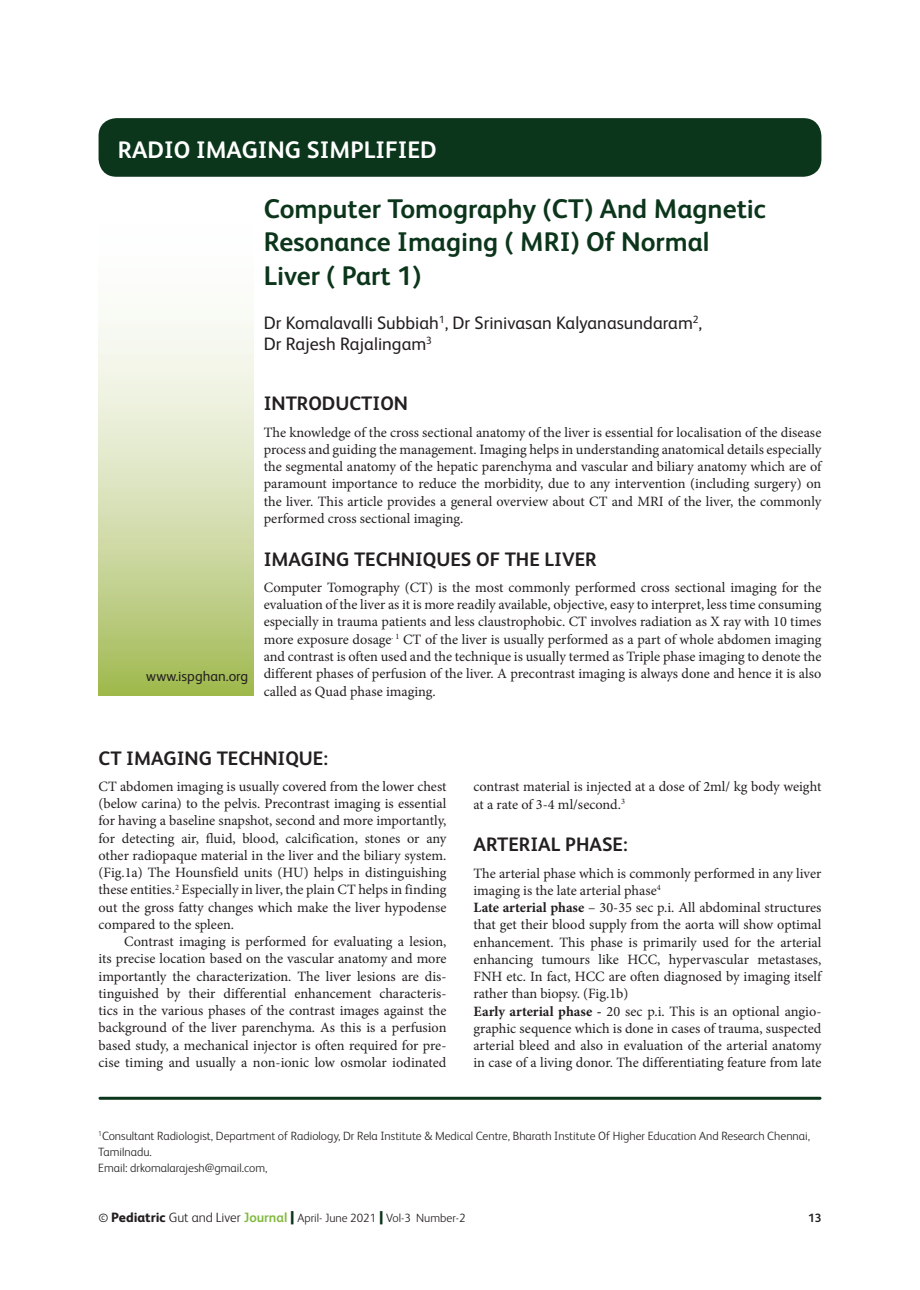
<style>
.page{position:relative;width:920px;height:1290px;background:#fff}
.page>*{position:absolute;margin:0;border:0;box-sizing:border-box;transform-origin:0 0}
.t1{font:700 27px/33.8px "FS Albert Pro";color:#0c361b}
.t2{font:700 23.85px "FS Albert Pro";color:#fff}
.t3{font:700 19.5px "FS Albert Pro";color:#231f20}
.t4{font:18px/21px "FS Albert Pro";color:#231f20}
.t5{font:14.25px/17.2px "Minion Pro";color:#231f20;text-align:justify}
.t6{font:14.25px "FS Albert Pro";color:#231f20}
.t7{font:300 12px/16.2px "FS Albert Pro";color:#231f20}
.t8{font:700 12px "FS Albert Pro";color:#231f20}
.s1{font-weight:700}
.s2{font-weight:400}
.s3{font-weight:800;font-size:13.5px}
.s4{font-size:13.5px}
.s5{font-weight:700;font-size:13.5px;color:#82ba40}
.s6{font-weight:800;font-size:18px;color:#0c361b}
</style>
<div class="page">
<div style="left:99px;top:118px;width:722px;height:59px;background:#0c361b;border-radius:18px"></div>
<hr style="left:99px;top:1097px;width:722px;height:3px;background:#0c361b;border-radius:2px">
<svg style="left:99px;top:319px;width:155px;height:376px;background:#d3deaf"></svg>
<h2 class="t2" style="left:118px;top:133px;width:320px">RADIO IMAGING SIMPLIFIED</h2>
<h1 class="t1" style="left:264px;top:190px;width:504px">Computer Tomography (CT) And Magnetic<br>Resonance Imaging ( MRI) Of Normal<br>Liver ( Part 1)</h1>
<p class="t4" style="left:264px;top:311px;width:440px">Dr Komalavalli Subbiah<sup>1</sup>, Dr Srinivasan Kalyanasundaram<sup>2</sup>,<br>Dr Rajesh Rajalingam<sup>3</sup></p>
<p class="t6" style="left:146px;top:666px;width:103px">www.ispghan.org</p>
<h3 class="t3" style="left:264px;top:390px;width:146px">INTRODUCTION</h3>
<p class="t5" style="left:264px;top:424px;width:559px">The knowledge of the cross sectional anatomy of the liver is essential for localisation of the disease process and guiding the management. Imaging helps in understanding anatomical details especially the segmental anatomy of the hepatic parenchyma and vascular and biliary anatomy which are of paramount importance to reduce the morbidity, due to any intervention (including surgery) on the liver. This article provides a general overview about CT and MRI of the liver, the commonly performed cross sectional imaging.</p>
<h3 class="t3" style="left:264px;top:545px;width:335px">IMAGING TECHNIQUES OF THE LIVER</h3>
<p class="t5" style="left:264px;top:579px;width:559px">Computer Tomography (CT) is the most commonly performed cross sectional imaging for the evaluation of the liver as it is more readily available, objective, easy to interpret, less time consuming especially in trauma patients and less claustrophobic. CT involves radiation as X ray with 10 times more exposure dosage<sup>.</sup> <sup>1</sup> CT of the liver is usually performed as a part of whole abdomen imaging and contrast is often used and the technique is usually termed as Triple phase imaging to denote the different phases of perfusion of the liver. A precontrast imaging is always done and hence it is also called as Quad phase imaging.</p>
<h3 class="t3" style="left:99px;top:744px;width:231px">CT IMAGING TECHNIQUE:</h3>
<p class="t5" style="left:99px;top:778px;width:349px">CT abdomen imaging is usually covered from the lower chest (below carina) to the pelvis. Precontrast imaging is essential for having a baseline snapshot, second and more importantly, for detecting air, fluid, blood, calcification, stones or any other radiopaque material in the liver and the biliary system. (Fig.1a) The Hounsfield units (HU) helps in distinguishing these entities.<sup>2</sup> Especially in liver, the plain CT helps in finding out the gross fatty changes which make the liver hypodense compared to the spleen.</p>
<p class="t5" style="left:99px;top:933px;width:349px;text-indent:26px">Contrast imaging is performed for evaluating a lesion, its precise location based on the vascular anatomy and more importantly the characterization. The liver lesions are dis&shy;tinguished by their differential enhancement characteris&shy;tics in the various phases of the contrast images against the background of the liver parenchyma. As this is a perfusion based study, a mechanical injector is often required for pre&shy;cise timing and usually a non-ionic low osmolar iodinated</p>
<p class="t5" style="left:473px;top:778px;width:349px">contrast material is injected at a dose of 2ml/ kg body weight at a rate of 3-4 ml/second.<sup>3</sup></p>
<h3 class="t3" style="left:473px;top:831px;width:156px">ARTERIAL PHASE:</h3>
<p class="t5" style="left:473px;top:864px;width:349px;text-align:left">The arterial phase which is commonly performed in any liver imaging is the late arterial phase<sup>4<br></sup><span class="s1">Late arterial phase</span> – 30-35 sec p.i. All abdominal structures that get their blood supply from the aorta will show optimal enhancement. This phase is primarily used for the arterial enhancing tumours like HCC, hypervascular metastases, FNH etc. In fact, HCC are often diagnosed by imaging itself rather than biopsy. (Fig.1b)<br><span class="s1">Early arterial phase -</span> 20 sec p.i. This is an optional angio&shy;graphic sequence which is done in cases of trauma, suspected arterial bleed and also in evaluation of the arterial anatomy in case of a living donor. The differentiating feature from late</p>
<p class="t7" style="left:98px;top:1127px;width:713px"><sup>1</sup>Consultant Radiologist, Department of Radiology, Dr Rela Institute &amp; Medical Centre, Bharath Institute Of Higher Education And Research Chennai,<br>Tamilnadu.<br>Email: drkomalarajesh@gmail.com,</p>
<p class="t7" style="left:99px;top:1209px;width:369px"><span class="s2">©</span> <span class="s3">Pediatric</span> <span class="s4">Gut and Liver</span> <span class="s5">Journal</span> <span class="s6">|</span> April- June 2021 <span class="s6">|</span> Vol-3 Number-2</p>
<p class="t8" style="left:808px;top:1209px;width:15px">13</p>
</div>
